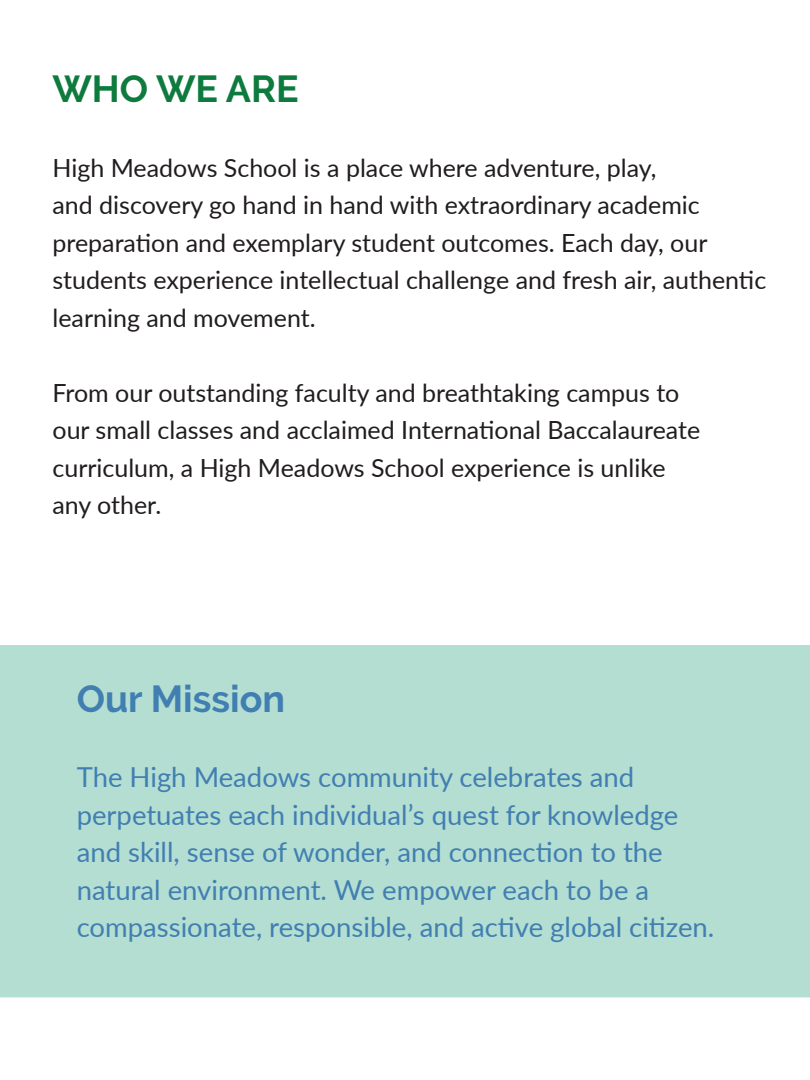
<style>
.page{position:relative;width:810px;height:1080px;background:#fff}
.page>*{position:absolute;margin:0;border:0;box-sizing:border-box;transform-origin:0 0}
.t1{font:700 37.5px "Raleway";color:#417fb2}
.t2{font:700 37.5px "Raleway";color:#0d7b3e}
.t3{font:27.5px/37.5px "Lato";color:#417fb2}
.t4{font:25px/37.5px "Lato";color:#211d1e}
</style>
<div class="page">
<div style="left:0;top:645px;width:810px;height:352px;background:#b3ded1"></div>
<h1 class="t2" style="left:52px;top:67px;width:248px">WHO WE ARE</h1>
<p class="t4" style="left:52px;top:148px;width:715px">High Meadows School is a place where adventure, play,<br>and discovery go hand in hand with extraordinary academic preparation and exemplary student outcomes. Each day, our students experience intellectual challenge and fresh air, authentic learning and movement.</p>
<p class="t4" style="left:52px;top:373px;width:649px">From our outstanding faculty and breathtaking campus to our small classes and acclaimed International Baccalaureate curriculum, a High Meadows School experience is unlike any other.</p>
<h1 class="t1" style="left:77px;top:677px;width:210px">Our Mission</h1>
<p class="t3" style="left:77px;top:757px;width:639px">The High Meadows community celebrates and perpetuates each individual’s quest for knowledge and skill, sense of wonder, and connection to the natural environment. We empower each to be a compassionate, responsible, and active global citizen.</p>
</div>
